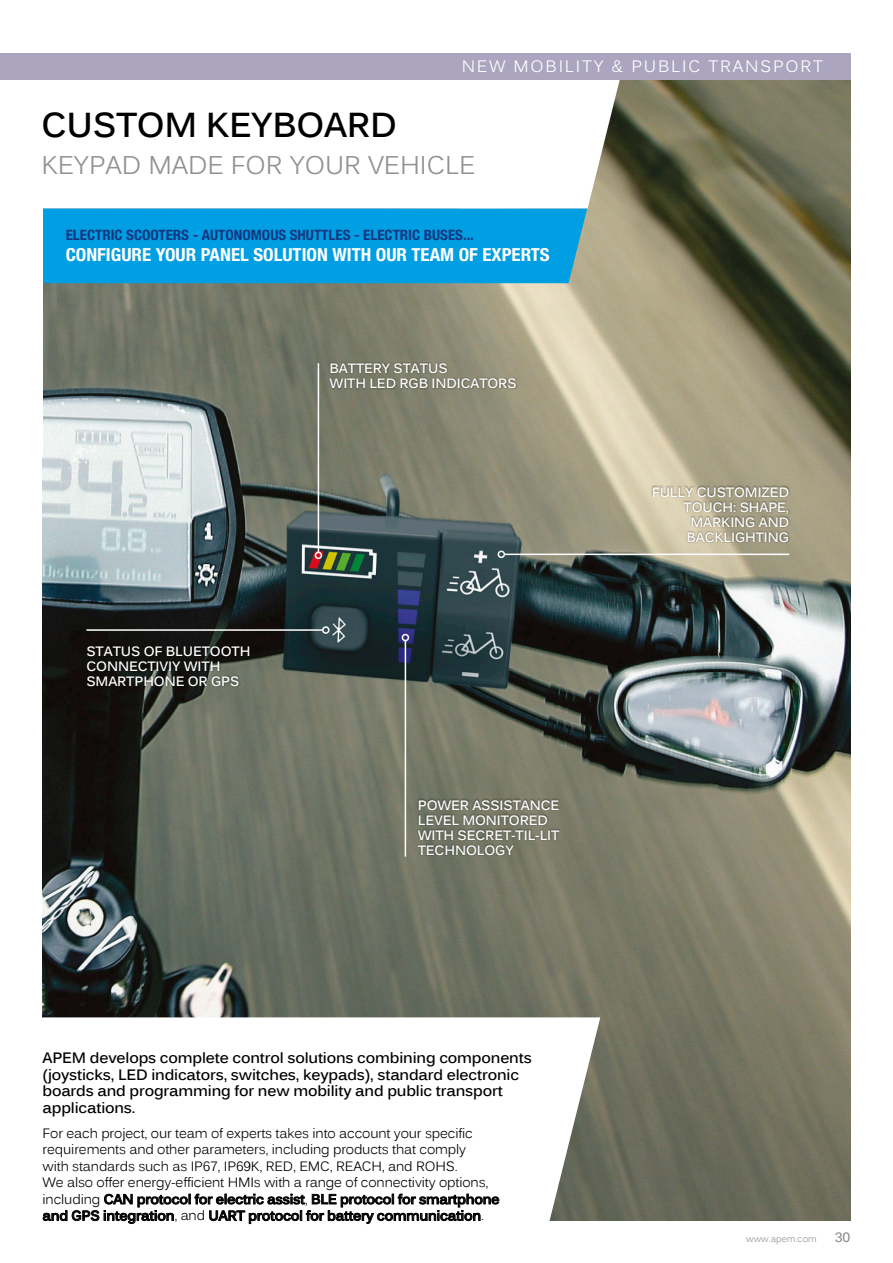
<style>
.page{position:relative;width:893px;height:1263px;background:#fff}
.page>*{position:absolute;margin:0;border:0;box-sizing:border-box;transform-origin:0 0}
.t1{font:700 34.5px "Kalinga";letter-spacing:-.01em;color:#000}
.t2{font:25.5px "Kalinga";color:#919191}
.t3{font:700 condensed 18px "Helvetica Neue LT Std";color:#fff;scale:1.05 1}
.titre_corpo{font:16.5px "Kalinga";letter-spacing:.11em;color:#fff}
.tableau_titre_petit{font:700 15px/16.5px "Kalinga";letter-spacing:-.01em;color:#000}
.t4{font:700 condensed 14.25px "Helvetica Neue LT Std";color:#12377f;scale:1.05 1}
.tableau_titre_petit-2{font:13.5px/16.5px "Kalinga";letter-spacing:-.01em;color:#000}
.t5{font:700 13.5px/15px "Kalinga";letter-spacing:-.01em;color:#fff}
.t6{font:700 13.5px "Kalinga";color:#919191}
.t7{font:9px "Kalinga";color:#919191}
.s1{font-weight:700}
</style>
<div class="page">
<img style="left:43px;top:79px;width:807px;height:1141px">
<svg style="left:42px;top:1017px;width:558px;height:204px"></svg>
<div style="left:43px;top:208px;width:544px;height:75px;background:#009ee3"></div>
<svg style="left:2px;top:79px;width:618px;height:129px"></svg>
<div style="left:0;top:53px;width:850px;height:26px;background:#aba5c0"></div>
<div style="left:651px;top:485px;width:139px;height:58px;background:#000;opacity:.49"></div>
<div style="left:416px;top:798px;width:146px;height:58px;background:#000;opacity:.49"></div>
<div style="left:85px;top:645px;width:166px;height:43px;background:#000;opacity:.49"></div>
<div style="left:328px;top:362px;width:190px;height:28px;background:#000;opacity:.49"></div>
<hr style="left:318px;top:363px;width:1px;height:189px;background:#fff">
<div style="left:315px;top:552px;width:7px;height:7px;border:2px solid #fff;border-radius:50%"></div>
<hr style="left:504px;top:554px;width:285px;height:1px;background:#fff">
<div style="left:498px;top:551px;width:7px;height:7px;border:2px solid #fff;border-radius:50%"></div>
<hr style="left:405px;top:640px;width:1px;height:217px;background:#fff">
<div style="left:402px;top:634px;width:7px;height:7px;border:2px solid #fff;border-radius:50%"></div>
<hr style="left:86px;top:629px;width:237px;height:2px;background:#fff">
<div style="left:322px;top:626px;width:8px;height:8px;border:2px solid #fff;border-radius:50%"></div>
<p class="titre_corpo" style="left:462px;top:55px;width:363px">NEW MOBILITY &amp; PUBLIC TRANSPORT</p>
<p class="t1" style="left:41px;top:103px;width:357px">CUSTOM KEYBOARD</p>
<p class="t2" style="left:41px;top:149px;width:435px">KEYPAD MADE FOR YOUR VEHICLE</p>
<p class="t4" style="left:66px;top:227px;width:390px">ELECTRIC SCOOTERS - AUTONOMOUS SHUTTLES - ELECTRIC BUSES...</p>
<p class="t3" style="left:66px;top:244px;width:462px">CONFIGURE YOUR PANEL SOLUTION WITH OUR TEAM OF EXPERTS</p>
<p class="t5" style="left:330px;top:362px;width:189px">BATTERY STATUS<br>WITH LED RGB INDICATORS</p>
<p class="t5" style="left:86px;top:645px;width:165px">STATUS OF BLUETOOTH<br>CONNECTIVIY WITH<br>SMARTPHONE OR GPS</p>
<p class="t5" style="left:418px;top:799px;width:143px">POWER ASSISTANCE<br>LEVEL MONITORED<br>WITH SECRET-TIL-LIT<br>TECHNOLOGY</p>
<p class="tableau_titre_petit" style="left:43px;top:1051px;width:491px">APEM develops complete control solutions combining components (joysticks, LED indicators, switches, keypads), standard electronic boards and programming for new mobility and public transport applications.</p>
<p class="tableau_titre_petit-2" style="left:43px;top:1126px;width:458px">For each project, our team of experts takes into account your specific requirements and other parameters, including products that comply<br>with standards such as IP67, IP69K, RED, EMC, REACH, and ROHS.<br>We also offer energy-efficient HMIs with a range of connectivity options, including <span class="s1">CAN protocol for electric assist</span>, <span class="s1">BLE protocol for smartphone and GPS integration</span>, and <span class="s1">UART protocol for battery communication</span>.</p>
<p class="t5" style="left:652px;top:486px;width:139px;text-align:right">FULLY CUSTOMIZED<br>TOUCH: SHAPE,<br>MARKING AND<br>BACKLIGHTING</p>
<p class="t7" style="left:746px;top:1233px;width:72px">www.apem.com</p>
<p class="t6" style="left:835px;top:1229px;width:17px">30</p>
</div>
